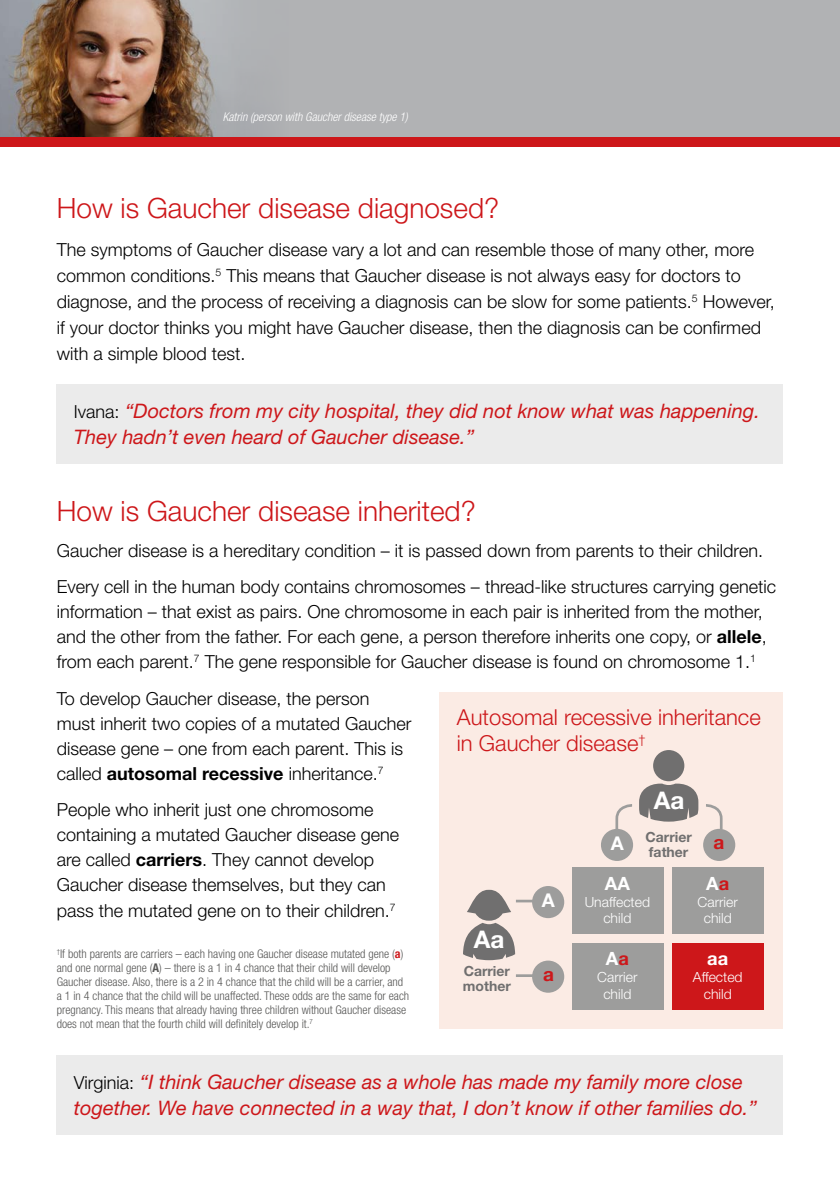
<style>
.page{position:relative;width:840px;height:1191px;background:#fff}
.page>*{position:absolute;margin:0;border:0;box-sizing:border-box;transform-origin:0 0}
.t1{font:300 28px "Helvetica Neue LT Std";color:#cd171a}
.t2{font:700 24.4px "Helvetica Neue LT Std";color:#fff}
.t3{font:300 22px/26.4px "Helvetica Neue LT Std";color:#cd171a}
.t4{font:italic 20px/26px "Helvetica Neue LT Std";color:#cd171a}
.t5{font:700 19px "Helvetica Neue LT Std";color:#fff}
.t6{font:700 19px "Helvetica Neue LT Std";color:#cd171a}
.t7{font:700 18.2px "Helvetica Neue LT Std";color:#fff}
.t8{font:300 18px/25px "Helvetica Neue LT Std";color:#000}
.t9{font:300 14px/16.8px "Helvetica Neue LT Std";color:#fff;text-align:center}
.t10{font:700 14px/15px "Helvetica Neue LT Std";color:#706f6f}
.t11{font:300 condensed 12px/14px "Helvetica Neue LT Std";color:#575756}
.t12{font:italic 300 condensed 12px "Helvetica Neue LT Std";color:#fff}
.s1{font-weight:300;font-style:normal;font-size:18px;color:#000}
.s2{font-weight:700}
.s3{color:#cd171a}
.s4{font-weight:700;color:#cd171a}
</style>
<div class="page">
<div style="left:0;top:0;width:839px;height:142px;background:#b1b2b4"></div>
<img style="left:0;top:0;width:288px;height:138px">
<div style="left:0;top:138px;width:839px;height:9px;background:#cd171a"></div>
<div style="left:439px;top:692px;width:343px;height:336px;background:#fbebe4"></div>
<div style="left:571px;top:867px;width:92px;height:67px;background:#9d9d9c"></div>
<div style="left:571px;top:943px;width:92px;height:66px;background:#9d9d9c"></div>
<div style="left:672px;top:867px;width:91px;height:67px;background:#9d9d9c"></div>
<div style="left:672px;top:943px;width:91px;height:66px;background:#cd171a"></div>
<div style="left:600px;top:829px;width:32px;height:32px;background:#9d9d9c;border-radius:50%"></div>
<div style="left:531px;top:886px;width:33px;height:32px;background:#9d9d9c;border-radius:50%"></div>
<div style="left:531px;top:960px;width:33px;height:32px;background:#9d9d9c;border-radius:50%"></div>
<div style="left:702px;top:829px;width:32px;height:32px;background:#9d9d9c;border-radius:50%"></div>
<hr style="left:515px;top:899px;width:32px;height:3px;background:#9d9d9c">
<hr style="left:515px;top:974px;width:32px;height:3px;background:#9d9d9c">
<svg style="left:613px;top:750px;width:110px;height:82px"></svg>
<svg style="left:463px;top:889px;width:52px;height:71px"></svg>
<div style="left:57px;top:1054px;width:725px;height:80px;background:#ebebeb"></div>
<div style="left:57px;top:384px;width:725px;height:79px;background:#ebebeb"></div>
<p class="t12" style="left:223px;top:109px;width:186px">Katrin (person with Gaucher disease type 1)</p>
<h1 class="t1" style="left:57px;top:191px;width:443px">How is Gaucher disease diagnosed?</h1>
<p class="t8" style="left:57px;top:236px;width:719px;line-height:26px">The symptoms of Gaucher disease vary a lot and can resemble those of many other, more common conditions.<sup>5</sup> This means that Gaucher disease is not always easy for doctors to diagnose, and the process of receiving a diagnosis can be slow for some patients.<sup>5</sup> However, if your doctor thinks you might have Gaucher disease, then the diagnosis can be confirmed with a simple blood test.</p>
<p class="t4" style="left:74px;top:397px;width:687px"><span class="s1">Ivana:</span> “Doctors from my city hospital, they did not know what was happening.<br>They hadn’t even heard of Gaucher disease.”</p>
<h1 class="t1" style="left:57px;top:493px;width:420px">How is Gaucher disease inherited?</h1>
<p class="t8" style="left:57px;top:532px;width:720px;line-height:36.4px">Gaucher disease is a hereditary condition – it is passed down from parents to their children.<br>Every cell in the human body contains chromosomes – thread-like structures carrying genetic</p>
<p class="t8" style="left:57px;top:599px;width:711px">information – that exist as pairs. One chromosome in each pair is inherited from the mother, and the other from the father. For each gene, a person therefore inherits one copy, or <span class="s2">allele</span>, from each parent.<sup>7</sup> The gene responsible for Gaucher disease is found on chromosome 1.<sup>1</sup></p>
<p class="t8" style="left:57px;top:685px;width:356px">To develop Gaucher disease, the person must inherit two copies of a mutated Gaucher disease gene – one from each parent. This is called <span class="s2">autosomal recessive</span> inheritance.<sup>7</sup></p>
<p class="t8" style="left:57px;top:796px;width:344px">People who inherit just one chromosome containing a mutated Gaucher disease gene are called <span class="s2">carriers</span>. They cannot develop Gaucher disease themselves, but they can pass the mutated gene on to their children.<sup>7</sup></p>
<p class="t3" style="left:456px;top:703px;width:305px">Autosomal recessive inheritance in Gaucher disease<sup>†</sup></p>
<h2 class="t2" style="left:653px;top:785px;width:32px">Aa</h2>
<p class="t10" style="left:645px;top:829px;width:48px">Carrier father</p>
<p class="t5" style="left:610px;top:831px;width:14px">A</p>
<p class="t6" style="left:713px;top:831px;width:12px">a</p>
<p class="t7" style="left:604px;top:872px;width:27px">AA</p>
<p class="t9" style="left:584px;top:893px;width:67px">Unaffected child</p>
<p class="t7" style="left:605px;top:947px;width:25px">A<span class="s3">a</span></p>
<p class="t9" style="left:597px;top:968px;width:42px">Carrier child</p>
<p class="t7" style="left:705px;top:872px;width:25px">A<span class="s3">a</span></p>
<p class="t9" style="left:697px;top:893px;width:42px">Carrier child</p>
<p class="t7" style="left:706px;top:947px;width:22px">aa</p>
<p class="t9" style="left:692px;top:968px;width:51px">Affected child</p>
<p class="t5" style="left:541px;top:888px;width:14px">A</p>
<h2 class="t2" style="left:473px;top:924px;width:32px">Aa</h2>
<p class="t11" style="left:57px;top:946px;width:354px"><sup>†</sup>If both parents are carriers – each having one Gaucher disease mutated gene (<span class="s4">a</span>) and one normal gene (<span class="s2">A</span>) – there is a 1 in 4 chance that their child will develop Gaucher disease. Also, there is a 2 in 4 chance that the child will be a carrier, and a 1 in 4 chance that the child will be unaffected. These odds are the same for each pregnancy. This means that already having three children without Gaucher disease does not mean that the fourth child will definitely develop it.<sup>7</sup></p>
<p class="t10" style="left:463px;top:963px;width:48px">Carrier</p>
<p class="t6" style="left:542px;top:962px;width:12px">a</p>
<p class="t10" style="left:462px;top:978px;width:49px">mother</p>
<p class="t4" style="left:74px;top:1068px;width:684px"><span class="s1">Virginia:</span> “I think Gaucher disease as a whole has made my family more close together. We have connected in a way that, I don’t know if other families do.”</p>
</div>
